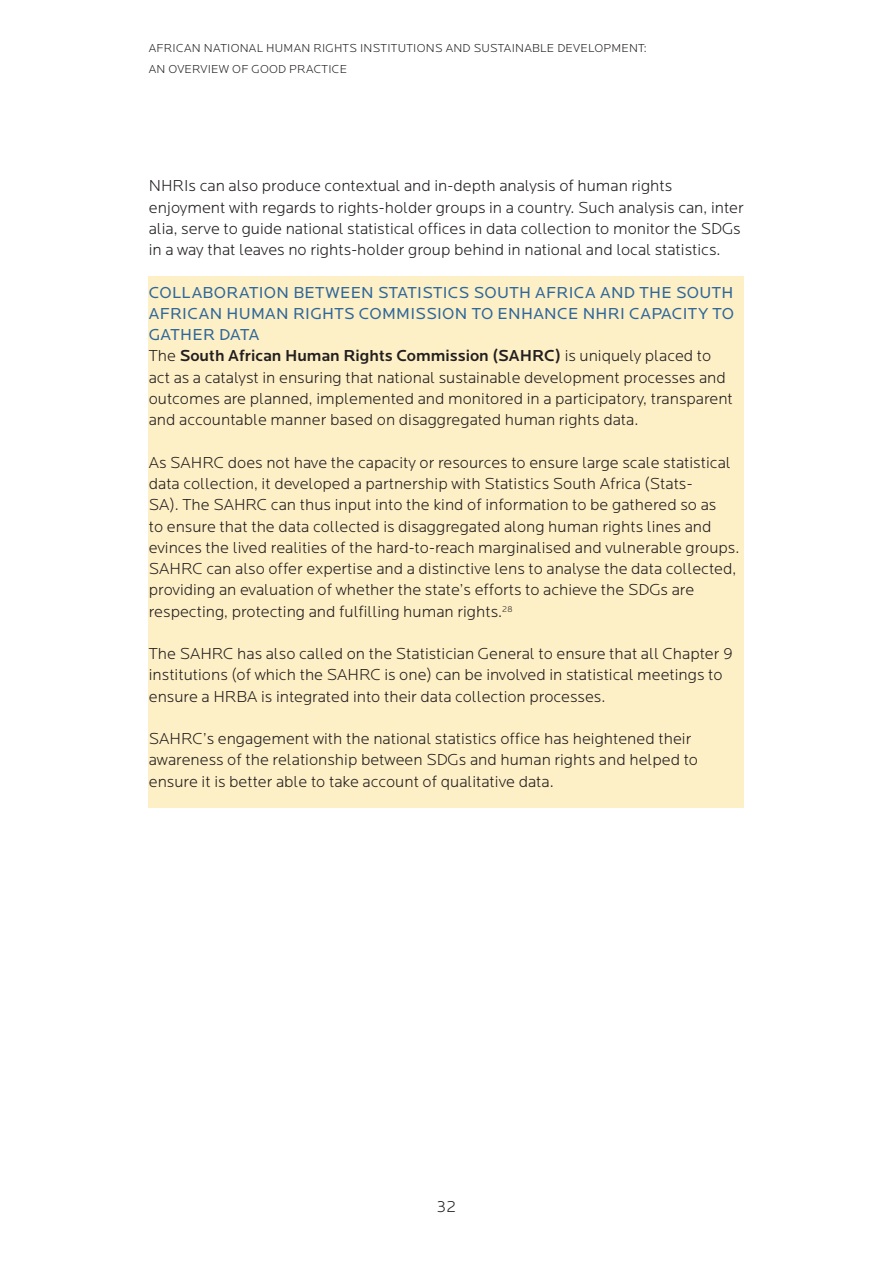
<style>
.page{position:relative;width:893px;height:1263px;background:#fff}
.page>*{position:absolute;margin:0;border:0;box-sizing:border-box;transform-origin:0 0}
.t1{font:300 16.5px/21.3px "Locator";color:#231f20}
.t2{font:16.5px/21.3px "Locator";letter-spacing:.02em;color:#2e679b;text-align:justify}
.t3{font:300 12px/21.3px "Locator";letter-spacing:.02em;color:#231f20}
.s1{font-weight:500}
</style>
<div class="page">
<div style="left:149px;top:276px;width:595px;height:532px;background:#fef0c6"></div>
<p class="t3" style="left:149px;top:37px;width:499px">AFRICAN NATIONAL HUMAN RIGHTS INSTITUTIONS AND SUSTAINABLE DEVELOPMENT:<br>AN OVERVIEW OF GOOD PRACTICE</p>
<p class="t1" style="left:149px;top:176px;width:596px">NHRIs can also produce contextual and in-depth analysis of human rights enjoyment with regards to rights-holder groups in a country. Such analysis can, inter alia, serve to guide national statistical offices in data collection to monitor the SDGs in a way that leaves no rights-holder group behind in national and local statistics.</p>
<h4 class="t2" style="left:149px;top:282px;width:587px">COLLABORATION BETWEEN STATISTICS SOUTH AFRICA AND THE SOUTH AFRICAN HUMAN RIGHTS COMMISSION TO ENHANCE NHRI CAPACITY TO GATHER DATA</h4>
<p class="t1" style="left:149px;top:346px;width:586px">The <span class="s1">South African Human Rights Commission (SAHRC)</span> is uniquely placed to act as a catalyst in ensuring that national sustainable development processes and outcomes are planned, implemented and monitored in a participatory, transparent and accountable manner based on disaggregated human rights data.</p>
<p class="t1" style="left:149px;top:452px;width:592px">As SAHRC does not have the capacity or resources to ensure large scale statistical data collection, it developed a partnership with Statistics South Africa (Stats-<br>SA). The SAHRC can thus input into the kind of information to be gathered so as<br>to ensure that the data collected is disaggregated along human rights lines and evinces the lived realities of the hard-to-reach marginalised and vulnerable groups.<br>SAHRC can also offer expertise and a distinctive lens to analyse the data collected, providing an evaluation of whether the state’s efforts to achieve the SDGs are respecting, protecting and fulfilling human rights.<sup>28</sup></p>
<p class="t1" style="left:149px;top:643px;width:585px">The SAHRC has also called on the Statistician General to ensure that all Chapter 9 institutions (of which the SAHRC is one) can be involved in statistical meetings to ensure a HRBA is integrated into their data collection processes.</p>
<p class="t1" style="left:149px;top:729px;width:551px">SAHRC’s engagement with the national statistics office has heightened their awareness of the relationship between SDGs and human rights and helped to ensure it is better able to take account of qualitative data.</p>
<p class="t1" style="left:437px;top:1196px;width:21px">32</p>
</div>
